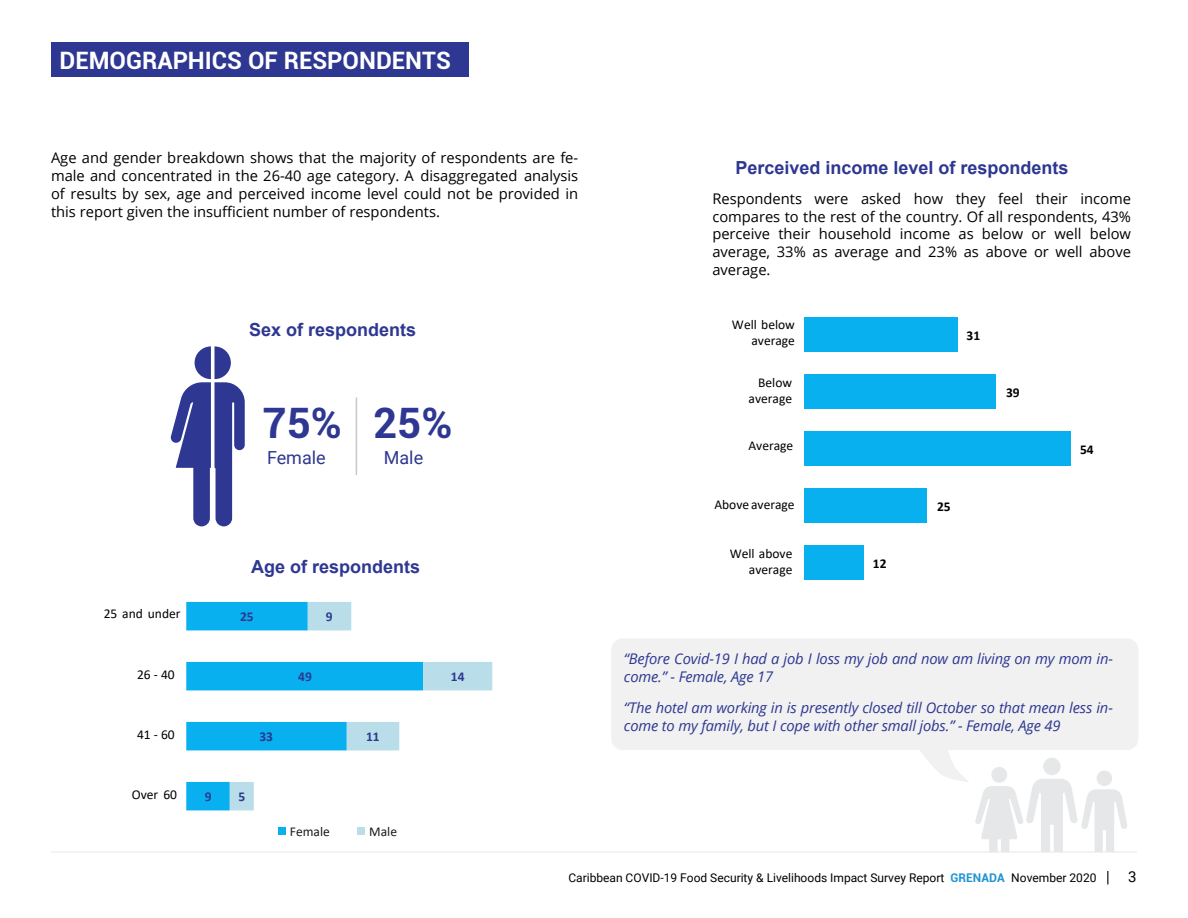
<style>
.page{position:relative;width:1188px;height:918px;background:#fff}
.page>*{position:absolute;margin:0;border:0;box-sizing:border-box;transform-origin:0 0}
.t1{font:700 42px "Roboto";color:#2e3791}
.t2{font:700 24px "Roboto";color:#fff}
.t3{font:700 18px "Arial";color:#2e3791}
.t4{font:18px "Roboto";color:#2e3791}
.t5{font:15px "Roboto";color:#000}
.t6{font:14.7px/18px "Open Sans";color:#000;text-align:justify}
.t7{font:italic 14.7px/18px "Open Sans";letter-spacing:-.01em;color:#2e3791}
.t8{font:14.7px/17.7px "Open Sans";color:#000;text-align:justify}
.t9{font:13.5px/16.2px "Calibri";color:#000;text-align:right}
.t10{font:700 13.5px "Calibri";color:#2e3791}
.t11{font:13.5px "Calibri";color:#1a1a1a}
.t12{font:700 13.5px "Calibri";color:#000}
.t13{font:12px "Roboto";color:#000}
.s1{font-style:inherit}
.s2{font-weight:700;color:#2194d2}
</style>
<div class="page">
<div style="left:611px;top:638px;width:527px;height:112px;background:#f1f1f2;border-radius:11px"></div>
<svg style="left:186px;top:602px;width:44px;height:208px;fill:#08b0f0"></svg>
<svg style="left:230px;top:602px;width:262px;height:208px"></svg>
<div style="left:278px;top:827px;width:7px;height:7px;background:#08b0f0"></div>
<div style="left:357px;top:827px;width:8px;height:7px;background:#b9dee9"></div>
<svg style="left:914px;top:750px;width:214px;height:134px"></svg>
<hr style="left:51px;top:852px;width:1086px;height:1px;background:#e6e7e8">
<div style="left:51px;top:43px;width:418px;height:34px;background:#2e3791"></div>
<svg style="left:171px;top:346px;width:74px;height:180px"></svg>
<hr style="left:356px;top:397px;width:1px;height:78px;background:#c7c8ca">
<div style="left:804px;top:317px;width:153px;height:35px;background:#08b0f0"></div>
<div style="left:804px;top:374px;width:192px;height:35px;background:#08b0f0"></div>
<div style="left:804px;top:431px;width:267px;height:35px;background:#08b0f0"></div>
<div style="left:804px;top:488px;width:123px;height:35px;background:#08b0f0"></div>
<div style="left:804px;top:545px;width:60px;height:35px;background:#08b0f0"></div>
<h2 class="t2" style="left:60px;top:44px;width:393px">DEMOGRAPHICS OF RESPONDEN<span class="s1">T</span>S</h2>
<p class="t6" style="left:51px;top:149px;width:529px">Age and gender breakdown shows that the majority of respondents are fe&shy;male and <span class="s1">concentrated</span> in the 26-40 age category. <span class="s1">A</span> disaggregated analysis of results by sex, age and perceived income level could not be provided in this report <span class="s1">given the insufficient number of respondents.</span></p>
<p class="t3" style="left:249px;top:317px;width:169px">Sex of respondents</p>
<h1 class="t1" style="left:263px;top:393px;width:191px">75% 25%</h1>
<p class="t4" style="left:267px;top:445px;width:60px">Female</p>
<p class="t4" style="left:384px;top:445px;width:41px">Male</p>
<p class="t3" style="left:251px;top:554px;width:171px">Age of respondents</p>
<p class="t9" style="left:104px;top:605px;width:78px">25 and under</p>
<p class="t10" style="left:240px;top:607px;width:15px">25</p>
<p class="t10" style="left:326px;top:607px;width:8px">9</p>
<p class="t9" style="left:137px;top:666px;width:39px">26 - 40</p>
<p class="t10" style="left:298px;top:667px;width:15px">49</p>
<p class="t10" style="left:451px;top:667px;width:15px">14</p>
<p class="t9" style="left:137px;top:726px;width:39px">41 - 60</p>
<p class="t10" style="left:259px;top:727px;width:15px">33</p>
<p class="t10" style="left:366px;top:727px;width:15px">11</p>
<p class="t9" style="left:132px;top:786px;width:47px">Over 60</p>
<p class="t10" style="left:205px;top:787px;width:8px">9</p>
<p class="t10" style="left:239px;top:787px;width:8px">5</p>
<p class="t11" style="left:290px;top:822px;width:41px">Female</p>
<p class="t11" style="left:369px;top:822px;width:29px">Male</p>
<p class="t3" style="left:735px;top:155px;width:335px">Perceived income level of respondents</p>
<p class="t8" style="left:712px;top:190px;width:420px">Respondents were asked how they feel their income compares to the rest of the country. Of all respondents, 43% perceive their household income as below or well below average, 33% as average and 23% as above or well above average.</p>
<p class="t9" style="left:732px;top:316px;width:65px">Well below average</p>
<p class="t9" style="left:749px;top:374px;width:45px">Below average</p>
<p class="t9" style="left:748px;top:437px;width:46px">Average</p>
<p class="t9" style="left:714px;top:496px;width:82px">Above average</p>
<p class="t9" style="left:730px;top:545px;width:64px">Well above average</p>
<p class="t12" style="left:873px;top:554px;width:15px">12</p>
<p class="t12" style="left:967px;top:326px;width:15px">31</p>
<p class="t12" style="left:1006px;top:383px;width:15px">39</p>
<p class="t12" style="left:937px;top:497px;width:15px">25</p>
<p class="t12" style="left:1080px;top:440px;width:15px">54</p>
<p class="t7" style="left:624px;top:649px;width:490px">“Before Covid-19 I had a job I loss my job and now am living on my mom in&shy;come.” - Female, Age 17</p>
<p class="t7" style="left:624px;top:698px;width:490px">“The hotel am working in is presently closed till October so that mean less in&shy;come to my family, but I cope with other small jobs.” - Female, Age 49</p>
<p class="t13" style="left:568px;top:869px;width:530px">Caribbean COVID-19 Food Security &amp; Livelihoods Impact Survey Report <span class="s2">GRENADA</span> <span class="s1">November</span> 2020</p>
<p class="t5" style="left:1128px;top:867px;width:10px">3</p>
</div>
